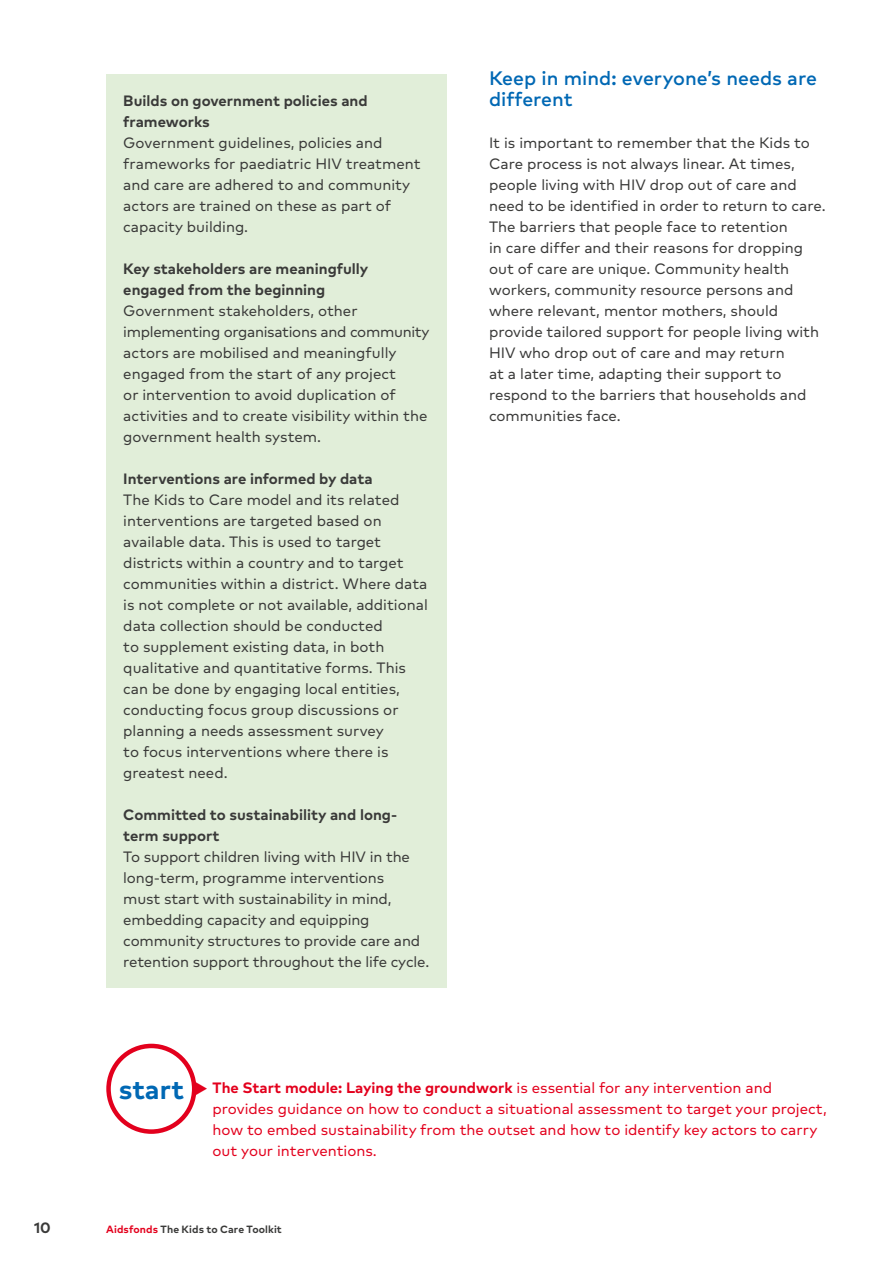
<style>
.page{position:relative;width:893px;height:1263px;background:#fff}
.page>*{position:absolute;margin:0;border:0;box-sizing:border-box;transform-origin:0 0}
.t1{font:700 27px "FF Mark Pro AF";color:#0068b4}
.t2{font:500 19.5px/21px "FF Mark Pro AF";color:#0068b4}
.t3{font:15px/21px "FF Mark Pro AF";color:#3a3a39}
.t4{font:15px/21px "FF Mark Pro AF";color:#e3001d}
.t5{font:700 15px/21px "FF Mark Pro AF";color:#3a3a39}
.t6{font:700 10.5px "FF Mark Pro AF";letter-spacing:.01em;color:#3a3a39}
.s1{font-weight:700}
.s2{color:#e3001d}
</style>
<div class="page">
<div style="left:106px;top:75px;width:340px;height:913px;background:#e1eed9"></div>
<div style="left:106px;top:1044px;width:90px;height:90px;border:4px solid #e3001d;border-radius:50%"></div>
<svg style="left:195px;top:1082px;width:2px;height:13px"></svg>
<p class="t5" style="left:123px;top:89px;width:246px">Builds on government policies and frameworks</p>
<p class="t3" style="left:123px;top:131px;width:299px">Government guidelines, policies and frameworks for paediatric HIV treatment and care are adhered to and community actors are trained on these as part of capacity building.</p>
<p class="t5" style="left:123px;top:257px;width:246px">Key stakeholders are meaningfully engaged from the beginning</p>
<p class="t3" style="left:123px;top:299px;width:308px">Government stakeholders, other implementing organisations and community actors are mobilised and meaningfully engaged from the start of any project<br>or intervention to avoid duplication of activities and to create visibility within the government health system.</p>
<p class="t5" style="left:123px;top:467px;width:251px">Interventions are informed by data</p>
<p class="t3" style="left:123px;top:488px;width:306px">The Kids to Care model and its related interventions are targeted based on available data. This is used to target districts within a country and to target communities within a district. Where data is not complete or not available, additional data collection should be conducted<br>to supplement existing data, in both qualitative and quantitative forms. This can be done by engaging local entities, conducting focus group discussions or planning a needs assessment survey<br>to focus interventions where there is greatest need.</p>
<p class="t5" style="left:123px;top:803px;width:275px">Committed to sustainability and long&shy;term support</p>
<p class="t3" style="left:123px;top:845px;width:307px">To support children living with HIV in the long-term, programme interventions<br>must start with sustainability in mind, embedding capacity and equipping community structures to provide care and retention support throughout the life cycle.</p>
<h2 class="t2" style="left:489px;top:66px;width:329px">Keep in mind: everyone’s needs are different</h2>
<p class="t3" style="left:489px;top:131px;width:338px">It is important to remember that the Kids to Care process is not always linear. At times, people living with HIV drop out of care and need to be identified in order to return to care.<br>The barriers that people face to retention<br>in care differ and their reasons for dropping out of care are unique. Community health workers, community resource persons and where relevant, mentor mothers, should provide tailored support for people living with HIV who drop out of care and may return<br>at a later time, adapting their support to respond to the barriers that households and communities face.</p>
<h1 class="t1" style="left:119px;top:1069px;width:67px">start</h1>
<p class="t4" style="left:213px;top:1076px;width:616px"><span class="s1">The Start module: Laying the groundwork</span> is essential for any intervention and provides guidance on how to conduct a situational assessment to target your project, how to embed sustainability from the outset and how to identify key actors to carry out your interventions.</p>
<p class="t5" style="left:34px;top:1216px;width:18px">10</p>
<p class="t6" style="left:106px;top:1221px;width:177px"><span class="s2">Aidsfonds</span> The Kids to Care Toolkit</p>
</div>
